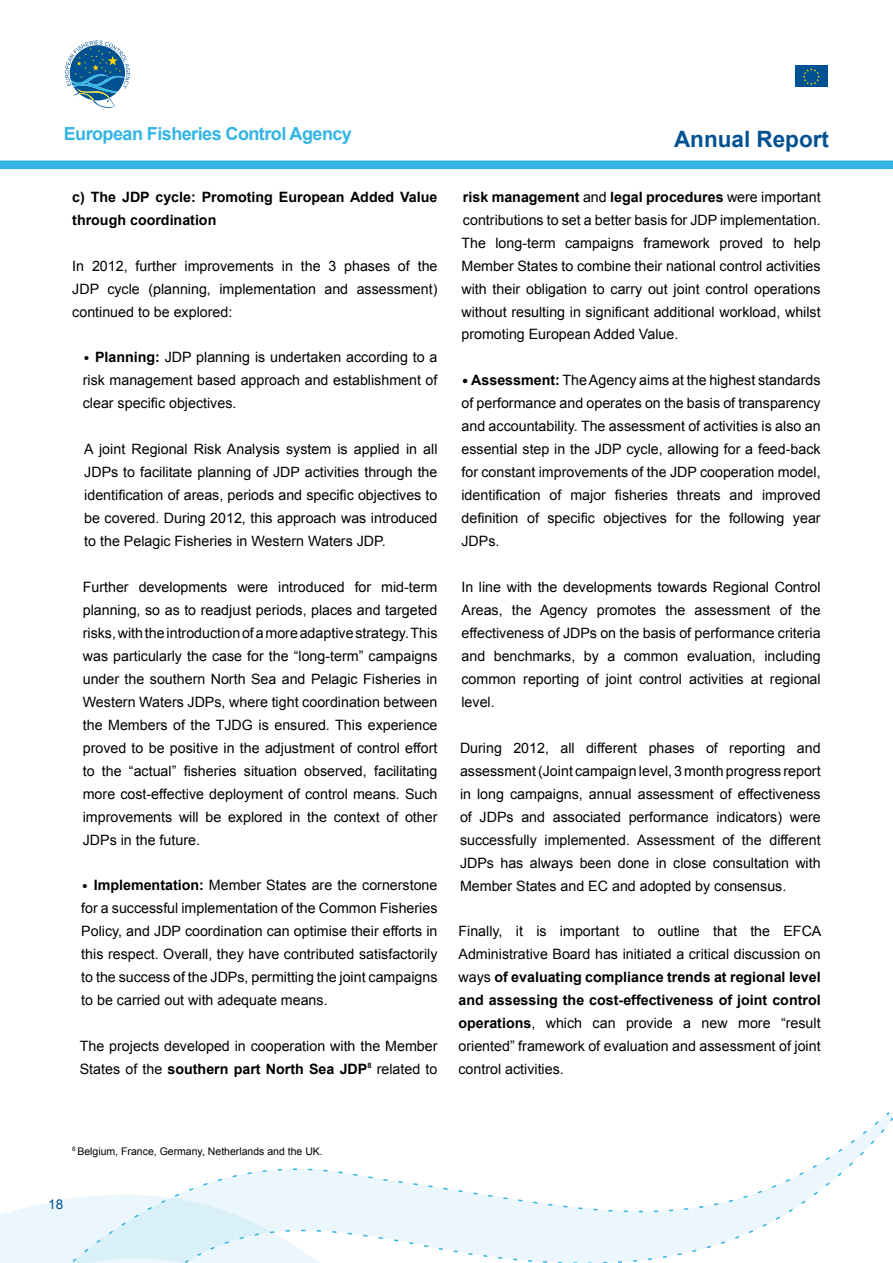
<style>
.page{position:relative;width:893px;height:1263px;background:#fff}
.page>*{position:absolute;margin:0;border:0;box-sizing:border-box;transform-origin:0 0}
.t1{font:700 22.5px "Arial";color:#005192}
.t2{font:700 18px "Arial";letter-spacing:-.03em;color:#34b4e4}
.t3{font:14.25px/23px "Arial";color:#000;text-align:justify}
.t4{font:700 14.25px/23px "Arial";color:#000}
.t5{font:13.5px "Arial";color:#005192}
.t6{font:10.5px "Arial";color:#000}
.s1{font-family:"Trebuchet MS"}
.s2{font-weight:700}
.s3{font-family:"Trebuchet MS";font-weight:700}
</style>
<div class="page">
<svg style="left:0;top:1112px;width:892px;height:151px"></svg>
<div style="left:0;top:161px;width:893px;height:8px;background:#34b4e4"></div>
<div style="left:795px;top:66px;width:33px;height:21px;background:#005192"></div>
<svg style="left:803px;top:68px;width:17px;height:17px"></svg>
<svg style="left:65px;top:40px;width:65px;height:68px"></svg>
<p class="t2" style="left:64px;top:121px;width:290px">European Fisheries Control Agency</p>
<p class="t4" style="left:72px;top:186px;width:367px">c) The JDP cycle: Promoting European Added Value through coordination</p>
<p class="t3" style="left:72px;top:254px;width:367px">In 2012, further improvements in the 3 phases of the JDP cycle (planning, implementation and assessment) continued to be explored:</p>
<p class="t3" style="left:83px;top:346px;width:356px"><span class="s1">•</span> <span class="s2">Planning:</span> JDP planning is undertaken according to a risk management based approach and establishment of clear specific objectives.</p>
<p class="t3" style="left:84px;top:438px;width:355px">A joint Regional Risk Analysis system is applied in all JDPs to facilitate planning of JDP activities through the identification of areas, periods and specific objectives to be covered. During 2012, this approach was introduced to the Pelagic Fisheries in Western Waters JDP.</p>
<p class="t3" style="left:83px;top:576px;width:356px">Further developments were introduced for mid-term planning, so as to readjust periods, places and targeted risks, with the introduction of a more adaptive strategy. This was particularly the case for the “long-term” campaigns under the southern North Sea and Pelagic Fisheries in Western Waters JDPs, where tight coordination between the Members of the TJDG is ensured. This experience proved to be positive in the adjustment of control effort to the “actual” fisheries situation observed, facilitating more cost-effective deployment of control means. Such improvements will be explored in the context of other JDPs in the future.</p>
<p class="t3" style="left:81px;top:874px;width:358px"><span class="s1">•</span> <span class="s2">Implementation:</span> Member States are the cornerstone for a successful implementation of the Common Fisheries Policy, and JDP coordination can optimise their efforts in this respect. Overall, they have contributed satisfactorily to the success of the JDPs, permitting the joint campaigns to be carried out with adequate means.</p>
<p class="t3" style="left:80px;top:1035px;width:359px">The projects developed in cooperation with the Member<br>States of the <span class="s2">southern part North Sea JDP</span><sup>8</sup> related to</p>
<h1 class="t1" style="left:674px;top:124px;width:157px">Annual Report</h1>
<p class="t3" style="left:461px;top:185px;width:361px"><span class="s2">risk management</span> and <span class="s2">legal procedures</span> were important contributions to set a better basis for JDP implementation.<br>The long-term campaigns framework proved to help Member States to combine their national control activities with their obligation to carry out joint control operations without resulting in significant additional workload, whilst promoting European Added Value.</p>
<p class="t3" style="left:461px;top:369px;width:361px"><span class="s3">•</span> <span class="s2">Assessment:</span> The Agency aims at the highest standards of performance and operates on the basis of transparency and accountability. The assessment of activities is also an essential step in the JDP cycle, allowing for a feed-back for constant improvements of the JDP cooperation model, identification of major fisheries threats and improved definition of specific objectives for the following year JDPs.</p>
<p class="t3" style="left:461px;top:576px;width:361px">In line with the developments towards Regional Control Areas, the Agency promotes the assessment of the effectiveness of JDPs on the basis of performance criteria and benchmarks, by a common evaluation, including common reporting of joint control activities at regional level.</p>
<p class="t3" style="left:460px;top:736px;width:362px">During 2012, all different phases of reporting and assessment (Joint campaign level, 3 month progress report in long campaigns, annual assessment of effectiveness of JDPs and associated performance indicators) were successfully implemented. Assessment of the different JDPs has always been done in close consultation with Member States and EC and adopted by consensus.</p>
<p class="t3" style="left:458px;top:920px;width:364px">Finally, it is important to outline that the EFCA Administrative Board has initiated a critical discussion on ways <span class="s2">of evaluating compliance trends at regional level and assessing the cost-effectiveness of joint control operations</span>, which can provide a new more “result oriented” framework of evaluation and assessment of joint control activities.</p>
<p class="t6" style="left:72px;top:1144px;width:252px"><sup>8</sup> Belgium, France, Germany, Netherlands and the UK.</p>
<p class="t5" style="left:48px;top:1195px;width:17px">18</p>
</div>
